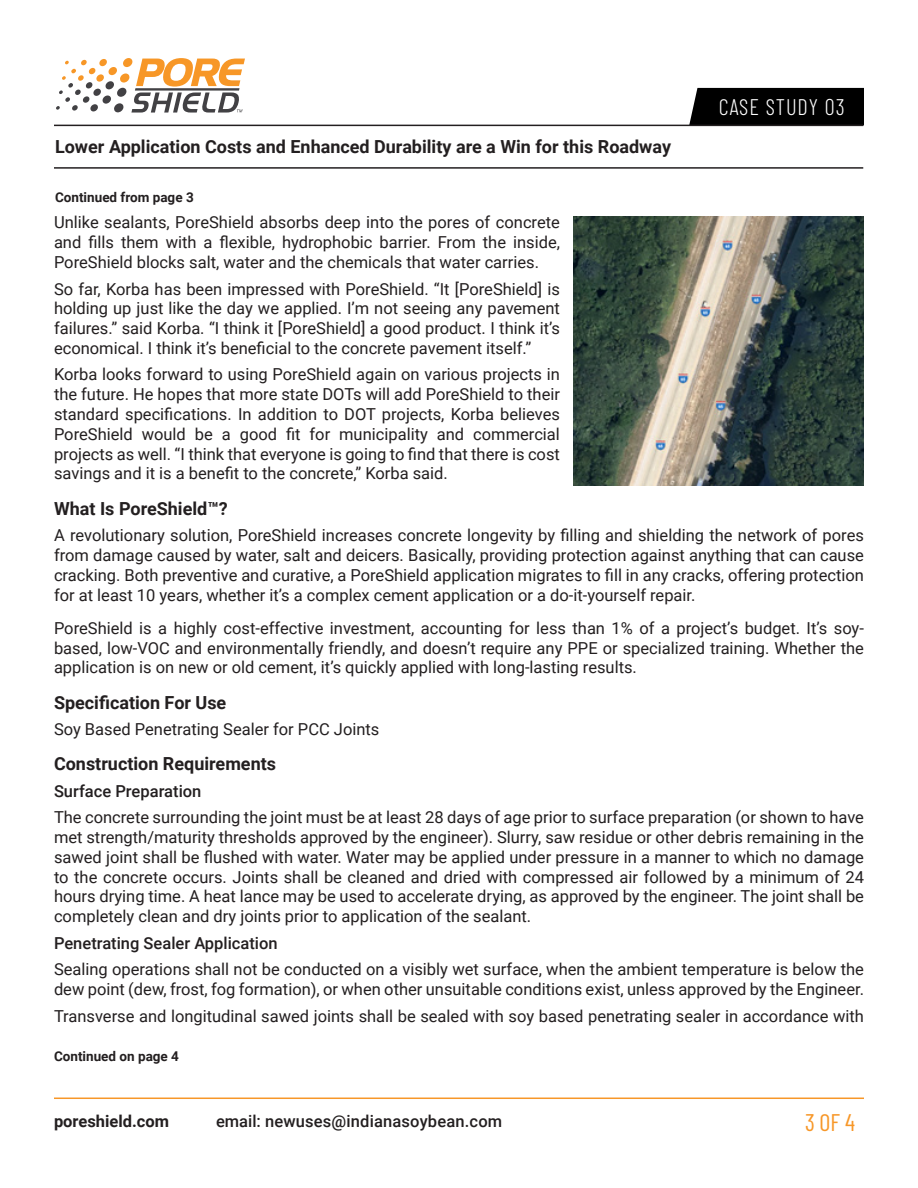
<style>
.page{position:relative;width:918px;height:1188px;background:#fff}
.page>*{position:absolute;margin:0;border:0;box-sizing:border-box;transform-origin:0 0}
.t1{font:24px "Barlow Condensed";color:#f79728}
.t2{font:300 22.5px "Barlow Condensed";letter-spacing:.04em;color:#fff}
.t3{font:700 18px "Roboto";color:#231f20}
.t4{font:16.5px/19.8px "Roboto";color:#231f20;text-align:justify}
.t5{font:500 16.5px "Roboto";color:#231f20}
.t6{font:700 16.5px "Roboto";color:#231f20}
.t7{font:700 13.5px "Roboto";color:#231f20}
</style>
<div class="page">
<hr style="left:54px;top:1098px;width:810px;height:1px;background:#f79728">
<div style="left:689px;top:88px;width:175px;height:37px;background:#000"></div>
<div style="left:89px;top:68px;width:7px;height:6px;background:#f79727;border-radius:3px"></div>
<div style="left:86px;top:82px;width:7px;height:6px;background:#424144;border-radius:3px"></div>
<svg style="left:83px;top:96px;width:7px;height:7px"></svg>
<div style="left:99px;top:59px;width:8px;height:7px;background:#f79727;border-radius:3px"></div>
<div style="left:96px;top:74px;width:8px;height:8px;background:#f79727;border-radius:3px"></div>
<div style="left:93px;top:89px;width:8px;height:7px;background:#424144;border-radius:3px"></div>
<div style="left:90px;top:104px;width:8px;height:7px;background:#424144;border-radius:3px"></div>
<svg style="left:56px;top:60px;width:31px;height:51px"></svg>
<svg style="left:102px;top:58px;width:143px;height:55px"></svg>
<hr style="left:54px;top:125px;width:809px;height:1px;background:#231f20">
<hr style="left:54px;top:167px;width:809px;height:2px;background:#231f20">
<img style="left:573px;top:216px;width:290px;height:270px">
<p class="t3" style="left:55px;top:134px;width:618px">Lower Application Costs and Enhanced Durability are a Win for this Roadway</p>
<p class="t7" style="left:55px;top:188px;width:140px">Continued from page 3</p>
<p class="t2" style="left:719px;top:91px;width:128px">CASE STUDY 03</p>
<p class="t4" style="left:54px;top:212px;width:508px">Unlike sealants, PoreShield absorbs deep into the pores of concrete and fills them with a flexible, hydrophobic barrier. From the inside, PoreShield blocks salt, water and the chemicals that water carries.</p>
<p class="t4" style="left:54px;top:278px;width:508px">So far, Korba has been impressed with PoreShield. “It [PoreShield] is holding up just like the day we applied. I’m not seeing any pavement failures.” said Korba. “I think it [PoreShield] a good product. I think it’s economical. I think it’s beneficial to the concrete pavement itself.”</p>
<p class="t4" style="left:54px;top:364px;width:508px">Korba looks forward to using PoreShield again on various projects in the future. He hopes that more state DOTs will add PoreShield to their standard specifications. In addition to DOT projects, Korba believes PoreShield would be a good fit for municipality and commercial projects as well. “I think that everyone is going to find that there is cost savings and it is a benefit to the concrete,” Korba said.</p>
<p class="t3" style="left:54px;top:496px;width:175px">What Is PoreShield™?</p>
<p class="t4" style="left:54px;top:525px;width:812px">A revolutionary solution, PoreShield increases concrete longevity by filling and shielding the network of pores from damage caused by water, salt and deicers. Basically, providing protection against anything that can cause cracking. Both preventive and curative, a PoreShield application migrates to fill in any cracks, offering protection for at least 10 years, whether it’s a complex cement application or a do-it-yourself repair.</p>
<p class="t4" style="left:54px;top:617px;width:812px">PoreShield is a highly cost-effective investment, accounting for less than 1% of a project’s budget. It’s soy&shy;based, low-VOC and environmentally friendly, and doesn’t require any PPE or specialized training. Whether the application is on new or old cement, it’s quickly applied with long-lasting results.</p>
<p class="t3" style="left:54px;top:690px;width:174px">Specification For Use</p>
<p class="t4" style="left:54px;top:719px;width:327px">Soy Based Penetrating Sealer for PCC Joints</p>
<p class="t3" style="left:54px;top:751px;width:224px">Construction Requirements</p>
<p class="t5" style="left:54px;top:779px;width:149px">Surface Preparation</p>
<p class="t4" style="left:54px;top:807px;width:812px">The concrete surrounding the joint must be at least 28 days of age prior to surface preparation (or shown to have met strength/maturity thresholds approved by the engineer). Slurry, saw residue or other debris remaining in the sawed joint shall be flushed with water. Water may be applied under pressure in a manner to which no damage to the concrete occurs. Joints shall be cleaned and dried with compressed air followed by a minimum of 24 hours drying time. A heat lance may be used to accelerate drying, as approved by the engineer. The joint shall be completely clean and dry joints prior to application of the sealant.</p>
<p class="t5" style="left:54px;top:931px;width:225px">Penetrating Sealer Application</p>
<p class="t4" style="left:54px;top:959px;width:812px">Sealing operations shall not be conducted on a visibly wet surface, when the ambient temperature is below the dew point (dew, frost, fog formation), or when other unsuitable conditions exist, unless approved by the Engineer.</p>
<p class="t4" style="left:54px;top:1005px;width:812px">Transverse and longitudinal sawed joints shall be sealed with soy based penetrating sealer in accordance with</p>
<p class="t7" style="left:54px;top:1047px;width:127px">Continued on page 4</p>
<p class="t6" style="left:54px;top:1109px;width:117px">poreshield.com</p>
<p class="t5" style="left:216px;top:1109px;width:288px">email: newuses@indianasoybean.com</p>
<h1 class="t1" style="left:805px;top:1105px;width:51px">3 OF 4</h1>
</div>
